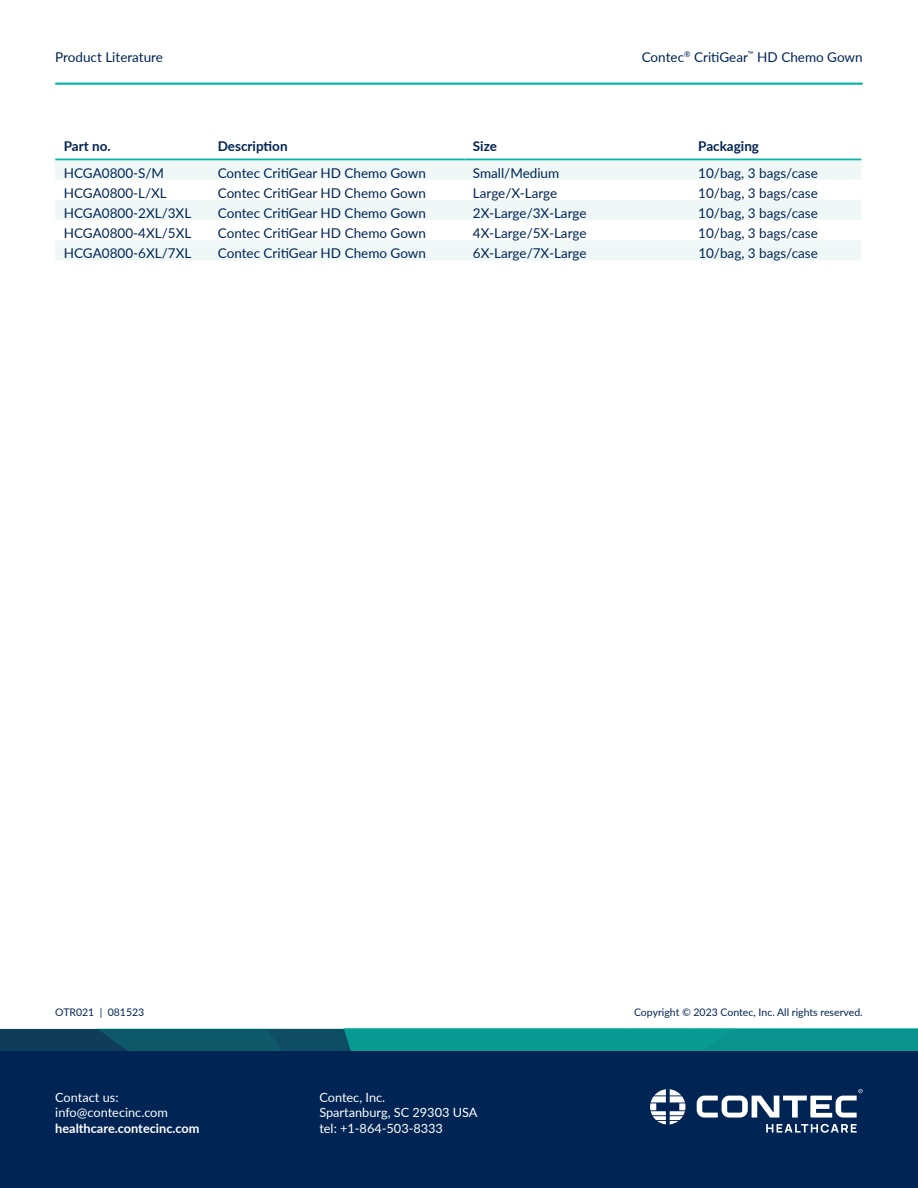
<style>
.page{position:relative;width:918px;height:1188px;background:#fff}
.page>*{position:absolute;margin:0;border:0;box-sizing:border-box;transform-origin:0 0}
.t1{font:13.5px "Lato";color:#002453}
.t2{font:700 13.5px "Lato";color:#002453}
.t3{font:12.75px/15.3px "Lato";color:#fff}
.t4{font:700 12.75px "Lato";color:#fff}
.t5{font:10.5px "Lato";color:#002453}
</style>
<div class="page">
<div style="left:0;top:1039px;width:918px;height:149px;background:#002453"></div>
<svg style="left:697px;top:1089px;width:166px;height:29px"></svg>
<svg style="left:650px;top:1089px;width:35px;height:35px"></svg>
<svg style="left:766px;top:1124px;width:91px;height:9px"></svg>
<svg style="left:0;top:1029px;width:918px;height:21px;background:#0a7b7f"></svg>
<hr style="left:55px;top:83px;width:808px;height:2px;background:#00b6a4">
<svg style="left:55px;top:160px;width:806px;height:100px;fill:#eff8f7"></svg>
<hr style="left:55px;top:159px;width:154px;height:1px;background:#00b6a4">
<hr style="left:209px;top:159px;width:255px;height:1px;background:#00b6a4">
<hr style="left:464px;top:159px;width:226px;height:1px;background:#00b6a4">
<hr style="left:690px;top:159px;width:171px;height:1px;background:#00b6a4">
<p class="t1" style="left:55px;top:47px;width:109px">Product Literature</p>
<p class="t1" style="left:642px;top:47px;width:222px">Contec<sup>®</sup> CritiGear<sup>™</sup> HD Chemo Gown</p>
<p class="t2" style="left:64px;top:136px;width:48px">Part no.</p>
<p class="t2" style="left:218px;top:136px;width:71px">Description</p>
<p class="t2" style="left:473px;top:136px;width:26px">Size</p>
<p class="t2" style="left:698px;top:136px;width:62px">Packaging</p>
<p class="t1" style="left:64px;top:163px;width:102px">HCGA0800-S/M</p>
<p class="t1" style="left:218px;top:163px;width:210px">Contec CritiGear HD Chemo Gown</p>
<p class="t1" style="left:473px;top:163px;width:88px">Small/Medium</p>
<p class="t1" style="left:698px;top:163px;width:121px">10/bag, 3 bags/case</p>
<p class="t1" style="left:64px;top:183px;width:105px">HCGA0800-L/XL</p>
<p class="t1" style="left:218px;top:183px;width:210px">Contec CritiGear HD Chemo Gown</p>
<p class="t1" style="left:473px;top:183px;width:86px">Large/X-Large</p>
<p class="t1" style="left:698px;top:183px;width:121px">10/bag, 3 bags/case</p>
<p class="t1" style="left:64px;top:203px;width:129px">HCGA0800-2XL/3XL</p>
<p class="t1" style="left:218px;top:203px;width:210px">Contec CritiGear HD Chemo Gown</p>
<p class="t1" style="left:473px;top:203px;width:115px">2X-Large/3X-Large</p>
<p class="t1" style="left:698px;top:203px;width:121px">10/bag, 3 bags/case</p>
<p class="t1" style="left:64px;top:224px;width:129px">HCGA0800-4XL/5XL</p>
<p class="t1" style="left:218px;top:224px;width:210px">Contec CritiGear HD Chemo Gown</p>
<p class="t1" style="left:473px;top:224px;width:115px">4X-Large/5X-Large</p>
<p class="t1" style="left:698px;top:224px;width:121px">10/bag, 3 bags/case</p>
<p class="t1" style="left:64px;top:244px;width:129px">HCGA0800-6XL/7XL</p>
<p class="t1" style="left:218px;top:244px;width:210px">Contec CritiGear HD Chemo Gown</p>
<p class="t1" style="left:473px;top:244px;width:115px">6X-Large/7X-Large</p>
<p class="t1" style="left:698px;top:244px;width:121px">10/bag, 3 bags/case</p>
<p class="t5" style="left:55px;top:1005px;width:91px">OTR021 | 081523</p>
<p class="t5" style="left:634px;top:1005px;width:230px">Copyright © 2023 Contec, Inc. All rights reserved.</p>
<p class="t3" style="left:55px;top:1089px;width:114px">Contact us: info@contecinc.com</p>
<p class="t4" style="left:55px;top:1119px;width:146px">healthcare.contecinc.com</p>
<p class="t3" style="left:319px;top:1089px;width:160px">Contec, Inc.<br>Spartanburg, SC 29303 USA tel: +1-864-503-8333</p>
</div>
